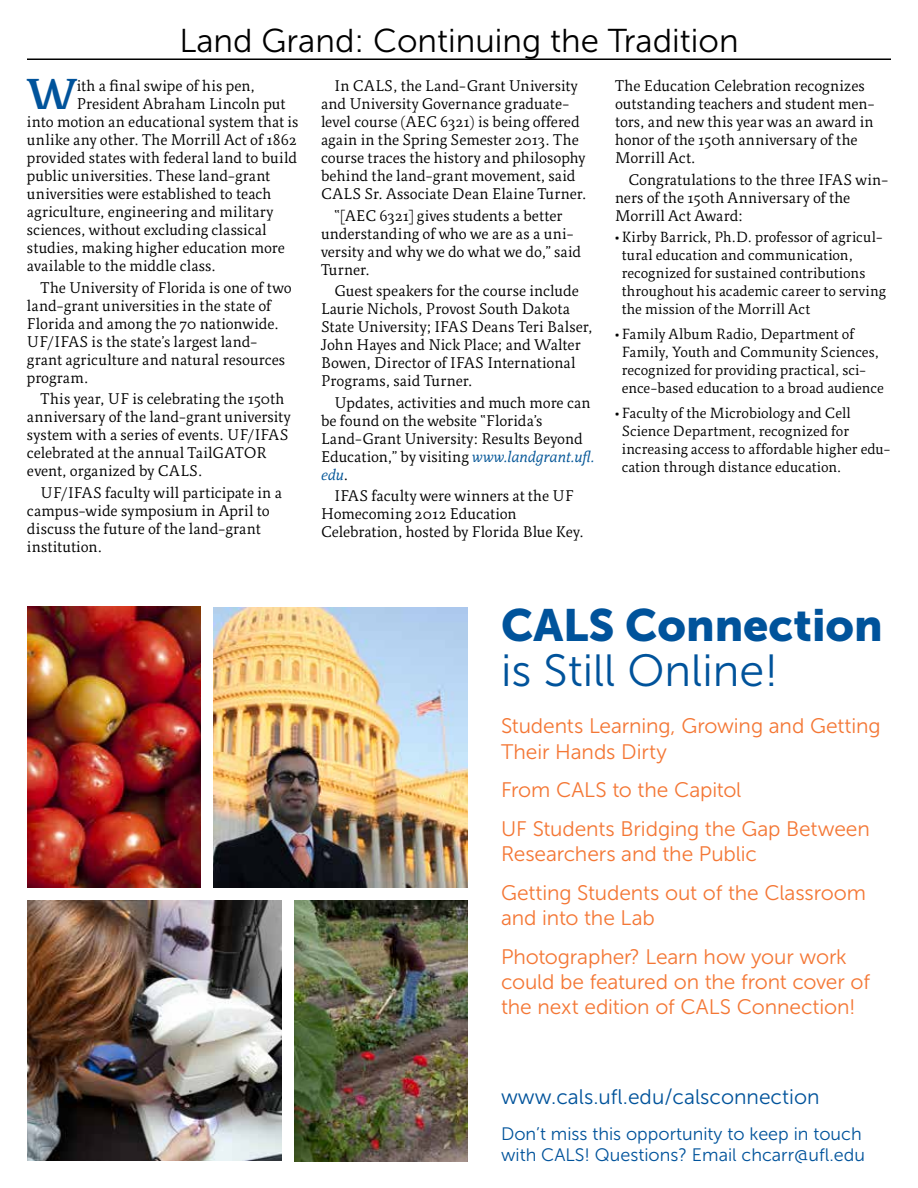
<style>
.page{position:relative;width:918px;height:1188px;background:#fff}
.page>*{position:absolute;margin:0;border:0;box-sizing:border-box;transform-origin:0 0}
.t1{font:45px "Museo Sans 900";color:#00539b}
.t2{font:45px "Museo Sans 300";color:#00539b}
.t3{font:600 44.1px "Relato";color:#00539b}
.t4{font:33px "Museo Sans 300";color:#000}
.t5{font:21px/38.7px "Museo Sans 300";letter-spacing:-.005em;color:#f47735}
.t6{font:21px "Museo Sans 300";color:#00539b}
.t7{font:18px/21.6px "Museo Sans 300";color:#00539b}
.t8{font:15.75px/18px "Relato";letter-spacing:.005em;color:#000}
.t9{font:15px/18px "Relato";letter-spacing:.005em;color:#000}
.s1{font-style:italic;color:#005496}
</style>
<div class="page">
<img style="left:27px;top:900px;width:254px;height:260px">
<hr style="left:27px;top:58px;width:864px;height:2px;background:#000">
<img style="left:214px;top:607px;width:254px;height:281px">
<img style="left:27px;top:607px;width:174px;height:280px">
<img style="left:294px;top:900px;width:174px;height:261px">
<h3 class="t4" style="left:179px;top:23px;width:561px">Land Grand: Continuing the Tradition</h3>
<p class="t8" style="left:321px;top:77px;width:267px;text-indent:13px">In CALS, the Land-Grant University and University Governance graduate&shy;level course (AEC 6321) is being offered again in the Spring Semester 2013. The course traces the history and philosophy behind the land-grant movement, said CALS Sr. Associate Dean Elaine Turner.</p>
<p class="t8" style="left:321px;top:206px;width:262px;text-indent:13px">“[AEC 6321] gives students a better understanding of who we are as a uni&shy;versity and why we do what we do,” said<br>Turner.</p>
<p class="t8" style="left:321px;top:282px;width:273px;text-indent:13px">Guest speakers for the course include Laurie Nichols, Provost South Dakota State University; IFAS Deans Teri Balser, John Hayes and Nick Place; and Walter Bowen, Director of IFAS International Programs, said Turner.</p>
<p class="t8" style="left:321px;top:393px;width:275px;text-indent:13px">Updates, activities and much more can be found on the website “Florida’s<br>Land-Grant University: Results Beyond<br>Education,” by visiting <span class="s1">www.landgrant.ufl. edu</span>.</p>
<p class="t8" style="left:321px;top:487px;width:264px;text-indent:13px">IFAS faculty were winners at the UF<br>Homecoming 2012 Education<br>Celebration, hosted by Florida Blue Key.</p>
<h2 class="t3" style="left:27px;top:66px;width:51px">W</h2>
<p class="t8" style="left:77px;top:77px;width:180px">ith a final swipe of his pen,</p>
<p class="t8" style="left:615px;top:77px;width:261px">The Education Celebration recognizes outstanding teachers and student men&shy;tors, and new this year was an award in honor of the 150th anniversary of the<br>Morrill Act.</p>
<p class="t8" style="left:615px;top:170px;width:275px;text-indent:13px">Congratulations to the three IFAS win&shy;ners of the 150th Anniversary of the<br>Morrill Act Award:</p>
<p class="t9" style="left:622px;top:228px;width:266px;text-indent:-7px">• Kirby Barrick, Ph.D. professor of agricul&shy;tural education and communication, recognized for sustained contributions throughout his academic career to serving the mission of the Morrill Act</p>
<p class="t9" style="left:622px;top:325px;width:263px;text-indent:-7px">• Family Album Radio, Department of Family, Youth and Community Sciences, recognized for providing practical, sci&shy;ence-based education to a broad audience</p>
<p class="t9" style="left:622px;top:403px;width:270px;text-indent:-7px">• Faculty of the Microbiology and Cell Science Department, recognized for increasing access to affordable higher edu&shy;cation through distance education.</p>
<p class="t8" style="left:77px;top:95px;width:210px">President Abraham Lincoln put</p>
<p class="t8" style="left:27px;top:113px;width:273px">into motion an educational system that is</p>
<p class="t8" style="left:27px;top:131px;width:271px">unlike any other. The Morrill Act of 1862</p>
<p class="t8" style="left:27px;top:149px;width:272px">provided states with federal land to build</p>
<p class="t8" style="left:27px;top:167px;width:245px">public universities. These land-grant</p>
<p class="t8" style="left:27px;top:185px;width:246px">universities were established to teach</p>
<p class="t8" style="left:27px;top:203px;width:248px">agriculture, engineering and military</p>
<p class="t8" style="left:27px;top:221px;width:241px">sciences, without excluding classical</p>
<p class="t8" style="left:27px;top:239px;width:259px">studies, making higher education more</p>
<p class="t8" style="left:27px;top:257px;width:190px">available to the middle class.</p>
<p class="t8" style="left:27px;top:278px;width:266px;text-indent:13px">The University of Florida is one of two land-grant universities in the state of Florida and among the 70 nationwide.<br>UF/IFAS is the state’s largest land&shy;grant agriculture and natural resources program.</p>
<p class="t8" style="left:27px;top:390px;width:265px;text-indent:13px">This year, UF is celebrating the 150th anniversary of the land-grant university system with a series of events. UF/IFAS celebrated at the annual TailGATOR event, organized by CALS.</p>
<p class="t8" style="left:27px;top:483px;width:257px;text-indent:13px">UF/IFAS faculty will participate in a campus-wide symposium in April to discuss the future of the land-grant institution.</p>
<h1 class="t1" style="left:501px;top:599px;width:383px">CALS Connection</h1>
<h1 class="t2" style="left:501px;top:646px;width:279px">is Still Online!</h1>
<h3 class="t5" style="left:501px;top:714px;width:381px;line-height:25.2px">Students Learning, Growing and Getting<br>Their Hands Dirty</h3>
<h3 class="t5" style="left:501px;top:771px;width:370px">From CALS to the Capitol<br>UF Students Bridging the Gap Between</h3>
<h3 class="t5" style="left:501px;top:835px;width:366px">Researchers and the Public<br>Getting Students out of the Classroom</h3>
<h3 class="t5" style="left:501px;top:899px;width:347px">and into the Lab<br>Photographer? Learn how your work</h3>
<h3 class="t5" style="left:501px;top:969px;width:370px;line-height:25.2px">could be featured on the front cover of the next edition of CALS Connection!</h3>
<h3 class="t6" style="left:501px;top:1086px;width:320px">www.cals.ufl.edu/calsconnection</h3>
<p class="t7" style="left:501px;top:1123px;width:365px">Don’t miss this opportunity to keep in touch with CALS! Questions? Email chcarr@ufl.edu</p>
</div>
